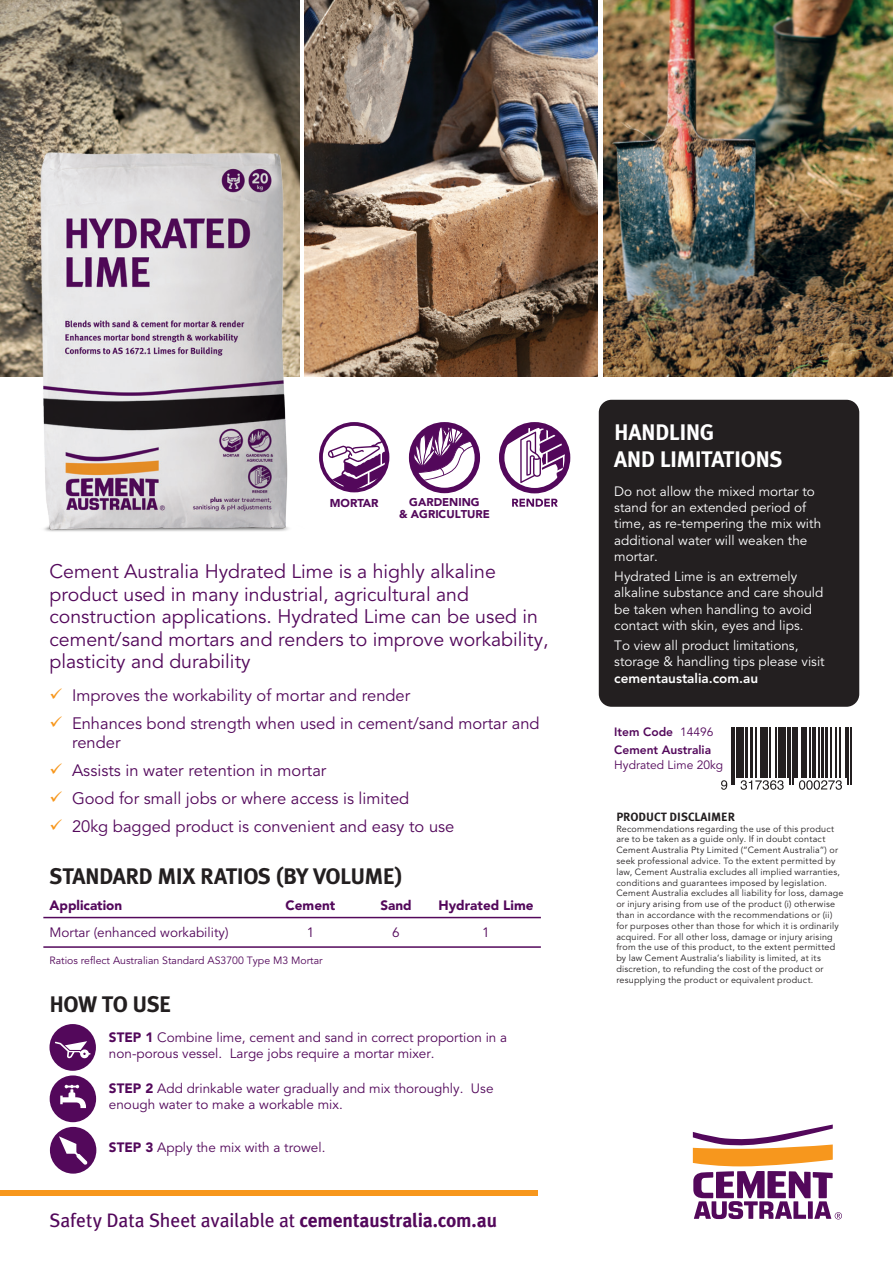
<style>
.page{position:relative;width:893px;height:1263px;background:#fff}
.page>*{position:absolute;margin:0;border:0;box-sizing:border-box;transform-origin:0 0}
.t1{font:700 22.5px "Meta Plus";letter-spacing:-.025em;color:#231f20}
.t2{font:700 22.5px/27px "Meta Plus";letter-spacing:-.025em;color:#fff}
.t3{font:19.5px/22.5px "Avenir";color:#53085b}
.t4{font:19.5px "Meta Plus";letter-spacing:-.005em;color:#53085b}
.t5{font:16.5px/19.5px "Avenir";color:#53085b}
.t6{font:13.5px/16.2px "Avenir";color:#fff}
.t7{font:13.5px/16.2px "Avenir";color:#53085b}
.t8{font:900 13.5px "Avenir";color:#53085b}
.t9{font:12px/14.4px "Avenir";color:#53085b}
.t10{font:12px "Meta Plus Bold Caps";color:#231f20}
.t11{font:800 12px "Avenir";color:#53085b}
.t12{font:900 11.4px "Avenir";color:#53085b}
.t13{font:900 11.25px/12px "Avenir";color:#53085b;text-align:center}
.t14{font:10.5px "Avenir";color:#53085b}
.t15{font:9px/10.8px "Avenir";letter-spacing:.025em;color:#231f20}
.s1{color:#f7971d}
.s2{font-weight:900}
.s3{font-weight:700}
.s4{font-weight:800}
.s5{font-weight:400}
</style>
<div class="page">
<img style="left:305px;top:0;width:293px;height:376px">
<img style="left:0;top:0;width:300px;height:376px">
<img style="left:603px;top:0;width:290px;height:376px">
<div style="left:599px;top:400px;width:260px;height:307px;background:#231f20;border-radius:13px"></div>
<img style="left:33px;top:136px;width:267px;height:396px">
<hr style="left:731px;top:727px;width:1px;height:57px;background:#231f20">
<hr style="left:734px;top:727px;width:1px;height:57px;background:#231f20">
<div style="left:736px;top:727px;width:5px;height:51px;background:#231f20"></div>
<hr style="left:743px;top:727px;width:1px;height:51px;background:#231f20">
<hr style="left:745px;top:727px;width:3px;height:51px;background:#231f20">
<hr style="left:750px;top:727px;width:3px;height:51px;background:#231f20">
<hr style="left:755px;top:727px;width:1px;height:51px;background:#231f20">
<hr style="left:760px;top:727px;width:2px;height:51px;background:#231f20">
<div style="left:763px;top:727px;width:5px;height:51px;background:#231f20"></div>
<hr style="left:769px;top:727px;width:1px;height:51px;background:#231f20">
<hr style="left:775px;top:727px;width:2px;height:51px;background:#231f20">
<hr style="left:778px;top:727px;width:1px;height:51px;background:#231f20">
<div style="left:781px;top:727px;width:5px;height:51px;background:#231f20"></div>
<hr style="left:787px;top:727px;width:1px;height:51px;background:#231f20">
<hr style="left:789px;top:727px;width:2px;height:57px;background:#231f20">
<hr style="left:792px;top:727px;width:1px;height:57px;background:#231f20">
<hr style="left:794px;top:727px;width:4px;height:51px;background:#231f20">
<hr style="left:801px;top:727px;width:1px;height:51px;background:#231f20">
<hr style="left:803px;top:727px;width:4px;height:51px;background:#231f20">
<hr style="left:810px;top:727px;width:1px;height:51px;background:#231f20">
<hr style="left:812px;top:727px;width:4px;height:51px;background:#231f20">
<hr style="left:819px;top:727px;width:1px;height:51px;background:#231f20">
<hr style="left:821px;top:727px;width:3px;height:51px;background:#231f20">
<hr style="left:825px;top:727px;width:3px;height:51px;background:#231f20">
<hr style="left:830px;top:727px;width:1px;height:51px;background:#231f20">
<hr style="left:835px;top:727px;width:1px;height:51px;background:#231f20">
<hr style="left:839px;top:727px;width:1px;height:51px;background:#231f20">
<hr style="left:845px;top:727px;width:1px;height:51px;background:#231f20">
<hr style="left:848px;top:727px;width:1px;height:57px;background:#231f20">
<hr style="left:850px;top:727px;width:2px;height:57px;background:#231f20">
<svg style="left:721px;top:780px;width:6px;height:10px"></svg>
<svg style="left:740px;top:780px;width:44px;height:10px"></svg>
<svg style="left:799px;top:780px;width:43px;height:10px"></svg>
<div style="left:49px;top:1024px;width:47px;height:47px;background:#53085b;border-radius:50%"></div>
<svg style="left:55px;top:1041px;width:36px;height:17px"></svg>
<div style="left:50px;top:1075px;width:46px;height:47px;background:#53085b;border-radius:50%"></div>
<svg style="left:60px;top:1085px;width:26px;height:23px"></svg>
<div style="left:50px;top:1127px;width:46px;height:46px;background:#53085b;border-radius:50%"></div>
<svg style="left:59px;top:1136px;width:29px;height:29px"></svg>
<hr style="left:43px;top:917px;width:498px;height:1px;background:#53085b">
<hr style="left:43px;top:946px;width:498px;height:2px;background:#53085b">
<div style="left:0;top:1190px;width:537px;height:5px;background:#f7971d"></div>
<svg style="left:693px;top:1124px;width:149px;height:95px"></svg>
<div style="left:808px;top:1201px;width:5px;height:18px;background:#53085b"></div>
<svg style="left:321px;top:424px;width:66px;height:67px"></svg>
<svg style="left:321px;top:438px;width:66px;height:53px"></svg>
<div style="left:319px;top:422px;width:70px;height:70px;border:4px solid #53085b;border-radius:50%"></div>
<svg style="left:412px;top:425px;width:64px;height:56px"></svg>
<div style="left:409px;top:422px;width:71px;height:71px;border:5px solid #53085b;border-radius:50%"></div>
<svg style="left:512px;top:499px;width:46px;height:8px"></svg>
<svg style="left:503px;top:425px;width:64px;height:65px"></svg>
<div style="left:499px;top:422px;width:71px;height:71px;border:5px solid #53085b;border-radius:50%"></div>
<p class="t12" style="left:330px;top:496px;width:50px">MORTAR</p>
<p class="t13" style="left:399px;top:496px;width:92px">GARDENING<br>&amp; AGRICULTURE</p>
<p class="t3" style="left:50px;top:561px;width:500px">Cement Australia Hydrated Lime is a highly alkaline product used in many industrial, agricultural and construction applications. Hydrated Lime can be used in cement/sand mortars and renders to improve workability, plasticity and durability</p>
<p class="t5" style="left:50px;top:685px;width:362px"><span class="s1">✓</span> Improves the workability of mortar and render</p>
<p class="t5" style="left:72px;top:713px;width:469px;text-indent:-22px"><span class="s1">✓</span> Enhances bond strength when used in cement/sand mortar and render</p>
<p class="t5" style="left:50px;top:761px;width:278px"><span class="s1">✓</span> Assists in water retention in mortar</p>
<p class="t5" style="left:50px;top:789px;width:361px"><span class="s1">✓</span> Good for small jobs or where access is limited</p>
<p class="t5" style="left:50px;top:817px;width:406px"><span class="s1">✓</span> 20kg bagged product is convenient and easy to use</p>
<p class="t1" style="left:50px;top:863px;width:354px">STANDARD MIX RATIOS (BY VOLUME)</p>
<p class="t8" style="left:50px;top:897px;width:74px">Application</p>
<p class="t8" style="left:286px;top:897px;width:51px">Cement</p>
<p class="t8" style="left:380px;top:897px;width:33px">Sand</p>
<p class="t8" style="left:439px;top:897px;width:96px">Hydrated Lime</p>
<p class="t7" style="left:50px;top:925px;width:180px">Mortar (enhanced workability)</p>
<p class="t7" style="left:307px;top:925px;width:9px">1</p>
<p class="t7" style="left:392px;top:925px;width:9px">6</p>
<p class="t7" style="left:482px;top:925px;width:9px">1</p>
<p class="t14" style="left:50px;top:954px;width:275px">Ratios reflect Australian Standard AS3700 Type M3 Mortar</p>
<p class="t1" style="left:50px;top:991px;width:123px">HOW TO USE</p>
<p class="t7" style="left:109px;top:1029px;width:400px"><span class="s2">STEP 1</span> Combine lime, cement and sand in correct proportion in a non-porous vessel. Large jobs require a mortar mixer.</p>
<p class="t7" style="left:109px;top:1080px;width:386px"><span class="s2">STEP 2</span> Add drinkable water gradually and mix thoroughly. Use enough water to make a workable mix.</p>
<p class="t7" style="left:109px;top:1140px;width:218px"><span class="s2">STEP 3</span> Apply the mix with a trowel.</p>
<p class="t4" style="left:50px;top:1209px;width:449px">Safety Data Sheet available at <span class="s3">cementaustralia.com.au</span></p>
<p class="t2" style="left:614px;top:419px;width:170px">HANDLING<br>AND LIMITATIONS</p>
<p class="t6" style="left:614px;top:483px;width:208px">Do not allow the mixed mortar to stand for an extended period of time, as re-tempering the mix with additional water will weaken the mortar.</p>
<p class="t6" style="left:614px;top:569px;width:211px">Hydrated Lime is an extremely alkaline substance and care should be taken when handling to avoid contact with skin, eyes and lips.</p>
<p class="t6" style="left:614px;top:638px;width:212px">To view all product limitations, storage &amp; handling tips please visit <span class="s4">cementaustalia.com.au</span></p>
<p class="t11" style="left:614px;top:724px;width:101px">Item Code <span class="s5">14496</span></p>
<p class="t9" style="left:614px;top:743px;width:110px"><span class="s4">Cement Australia<br></span>Hydrated Lime 20kg</p>
<p class="t10" style="left:616px;top:810px;width:120px">PRODUCT DISCLAIMER</p>
<p class="t15" style="left:616px;top:823px;width:229px">Recommendations regarding the use of this product are to be taken as a guide only. If in doubt contact Cement Australia Pty Limited (“Cement Australia”) or seek professional advice. To the extent permitted by law, Cement Australia excludes all implied warranties, conditions and guarantees imposed by legislation.<br>Cement Australia excludes all liability for loss, damage or injury arising from use of the product (i) otherwise than in accordance with the recommendations or (ii) for purposes other than those for which it is ordinarily acquired. For all other loss, damage or injury arising from the use of this product, to the extent permitted by law Cement Australia’s liability is limited, at its discretion, to refunding the cost of the product or resupplying the product or equivalent product.</p>
</div>
